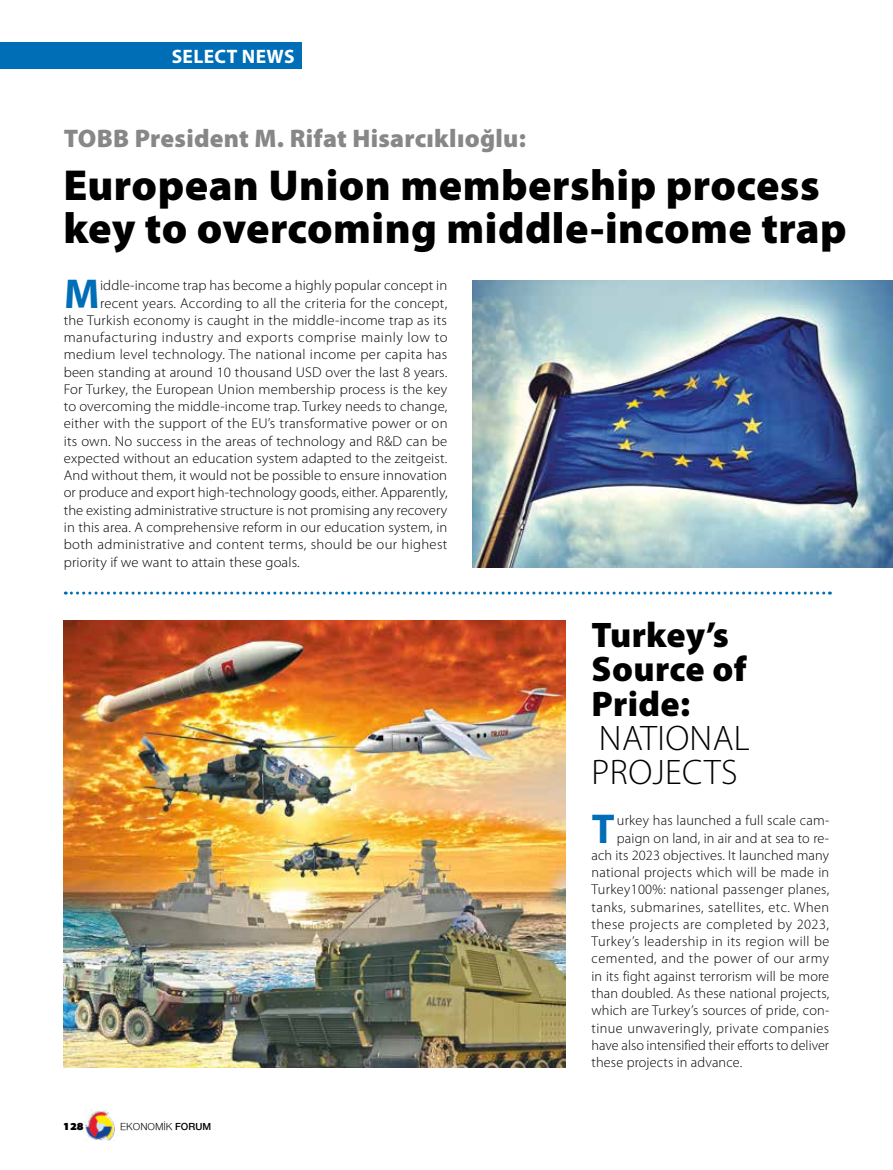
<style>
.page{position:relative;width:893px;height:1170px;background:#fff}
.page>*{position:absolute;margin:0;border:0;box-sizing:border-box;transform-origin:0 0}
.t1{font:900 43.5px/43.5px "Myriad Pro";letter-spacing:.01em;color:#000}
.t2{font:700 41.85px "Myriad Pro";color:#006eb7}
.t3{font:900 35.55px/34.3px "Myriad Pro";letter-spacing:.005em;color:#000}
.t4{font:300 35.55px/34.3px "Myriad Pro";letter-spacing:.01em;color:#000}
.t5{font:900 25.5px "Myriad Pro";letter-spacing:.01em;color:#878787}
.t6{font:700 19.5px "Myriad Pro";letter-spacing:.02em;color:#fff}
.t7{font:300 14.25px "Myriad Pro";letter-spacing:.01em;color:#000}
.t8{font:300 14.25px "Myriad Pro";letter-spacing:.035em;color:#000}
.t9{font:300 14.25px "Myriad Pro";letter-spacing:.03em;color:#000}
.t10{font:300 14.25px "Myriad Pro";letter-spacing:.04em;color:#000}
.t11{font:10.5px "Nimbus Sans Novus";color:#000}
.t12{font:900 10.5px "PF Agora Sans Pro";color:#000}
.s1{font-weight:600}
</style>
<div class="page">
<img style="left:84px;top:1109px;width:32px;height:31px">
<img style="left:64px;top:620px;width:502px;height:447px">
<div style="left:0;top:43px;width:302px;height:26px;background:#006eb7"></div>
<svg style="left:65px;top:591px;width:765px;height:3px"></svg>
<img style="left:472px;top:280px;width:421px;height:287px">
<h3 class="t6" style="left:172px;top:45px;width:125px">SELECT NEWS</h3>
<h3 class="t5" style="left:64px;top:123px;width:463px">TOBB President M. Rifat Hisarcıklıoğlu:</h3>
<h1 class="t1" style="left:64px;top:164px;width:785px">European Union membership process key to overcoming middle-income trap</h1>
<h2 class="t2" style="left:64px;top:270px;width:37px">M</h2>
<p class="t7" style="left:100px;top:277px;width:349px">iddle-income trap has become a highly popular concept in</p>
<p class="t7" style="left:100px;top:295px;width:349px">recent years. According to all the criteria for the concept,</p>
<p class="t7" style="left:64px;top:312px;width:385px">the Turkish economy is caught in the middle-income trap as its</p>
<p class="t8" style="left:64px;top:329px;width:385px">manufacturing industry and exports comprise mainly low to</p>
<p class="t7" style="left:64px;top:347px;width:385px">medium level technology. The national income per capita has</p>
<p class="t7" style="left:64px;top:364px;width:385px">been standing at around 10 thousand USD over the last 8 years.</p>
<p class="t7" style="left:64px;top:381px;width:385px">For Turkey, the European Union membership process is the key</p>
<p class="t7" style="left:64px;top:398px;width:385px">to overcoming the middle-income trap. Turkey needs to change,</p>
<p class="t7" style="left:64px;top:416px;width:385px">either with the support of the EU’s transformative power or on</p>
<p class="t7" style="left:64px;top:433px;width:385px">its own. No success in the areas of technology and R&amp;D can be</p>
<p class="t7" style="left:64px;top:450px;width:385px">expected without an education system adapted to the zeitgeist.</p>
<p class="t7" style="left:64px;top:467px;width:385px">And without them, it would not be possible to ensure innovation</p>
<p class="t7" style="left:64px;top:485px;width:385px">or produce and export high-technology goods, either. Apparently,</p>
<p class="t7" style="left:64px;top:502px;width:385px">the existing administrative structure is not promising any recovery</p>
<p class="t7" style="left:64px;top:519px;width:385px">in this area. A comprehensive reform in our education system, in</p>
<p class="t7" style="left:64px;top:536px;width:385px">both administrative and content terms, should be our highest</p>
<p class="t7" style="left:64px;top:554px;width:237px">priority if we want to attain these goals.</p>
<p class="t12" style="left:63px;top:1119px;width:22px">128</p>
<p class="t11" style="left:120px;top:1120px;width:93px">EKONOMİK <span class="s1">FORUM</span></p>
<h3 class="t3" style="left:591px;top:618px;width:157px">Turkey’s<br>Source of<br>Pride:</h3>
<h3 class="t4" style="left:591px;top:721px;width:160px">NATIONAL<br>PROJECTS</h3>
<h2 class="t2" style="left:592px;top:805px;width:24px">T</h2>
<p class="t7" style="left:617px;top:812px;width:214px">urkey has launched a full scale cam-</p>
<p class="t7" style="left:617px;top:829px;width:214px">paign on land, in air and at sea to re-</p>
<p class="t7" style="left:591px;top:847px;width:239px">ach its 2023 objectives. It launched many</p>
<p class="t7" style="left:591px;top:864px;width:239px">national projects which will be made in</p>
<p class="t7" style="left:591px;top:881px;width:239px">Turkey100%: national passenger planes,</p>
<p class="t8" style="left:591px;top:899px;width:239px">tanks, submarines, satellites, etc. When</p>
<p class="t8" style="left:591px;top:916px;width:239px">these projects are completed by 2023,</p>
<p class="t9" style="left:591px;top:933px;width:239px">Turkey’s leadership in its region will be</p>
<p class="t10" style="left:591px;top:950px;width:239px">cemented, and the power of our army</p>
<p class="t7" style="left:591px;top:968px;width:239px">in its fight against terrorism will be more</p>
<p class="t7" style="left:591px;top:985px;width:239px">than doubled. As these national projects,</p>
<p class="t7" style="left:591px;top:1002px;width:239px">which are Turkey’s sources of pride, con-</p>
<p class="t9" style="left:591px;top:1019px;width:239px">tinue unwaveringly, private companies</p>
<p class="t7" style="left:591px;top:1037px;width:239px">have also intensified their efforts to deliver</p>
<p class="t7" style="left:591px;top:1054px;width:152px">these projects in advance.</p>
</div>
